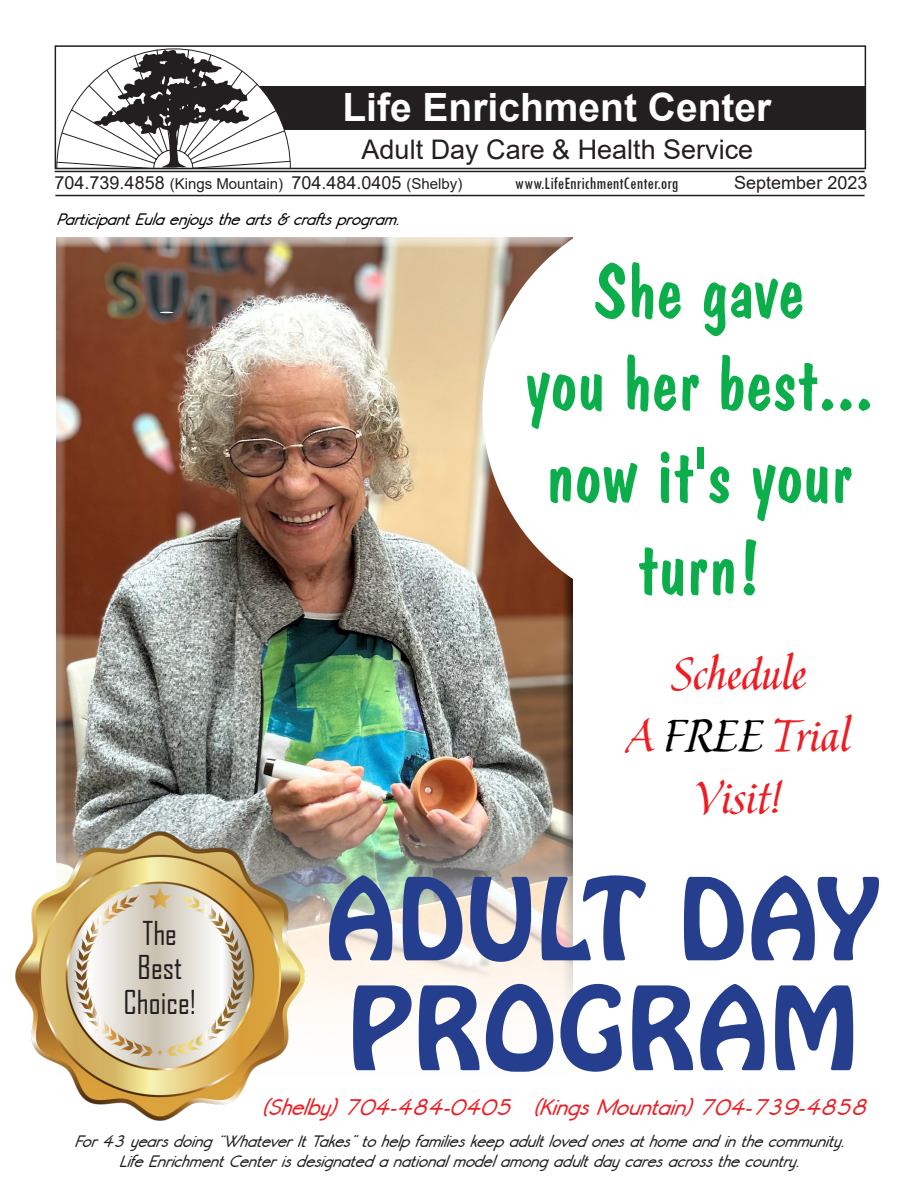
<style>
.page{position:relative;width:918px;height:1188px;background:#fff}
.page>*{position:absolute;margin:0;border:0;box-sizing:border-box;transform-origin:0 0}
.t1{font:101.85px "Hobo Std";letter-spacing:.02em;color:#253f8e}
.t2{font:100.35px "Hobo Std";letter-spacing:.02em;color:#253f8e}
.t3{font:77.25px/92.2px "Dom Casual BT";color:#0cae4c;text-align:center}
.t4{font:700 43.5px/61.8px "Havix Hmk";color:#ee1d23;text-align:center}
.t5{font:700 39px "Arial";color:#fff}
.t6{font:31.5px "Agency FB";color:#231f20}
.t7{font:27px "Arial";color:#231f20}
.t8{font:italic 22.5px "Register Sans BTN Bold";color:#ee1d23}
.t9{font:18px "Arial";color:#231f20}
.t10{font:condensed 18px "Tw Cen";color:#231f20}
.t11{font:italic 16.5px "Register Sans BTN Bold";color:#231f20}
.t12{font:italic 16.5px "Register Sans BTN Bold";color:#000}
.s1{font-size:15px}
.s2{color:#000}
</style>
<div class="page">
<div style="left:55px;top:237px;width:518px;height:859px;background:#231f20;opacity:.75"></div>
<div style="left:236px;top:86px;width:629px;height:43px;background:#231f20"></div>
<svg style="left:58px;top:48px;width:233px;height:118px"></svg>
<hr style="left:55px;top:171px;width:810px;height:1px;background:#231f20">
<hr style="left:55px;top:195px;width:810px;height:1px;background:#231f20">
<svg style="left:160px;top:312px;width:14px;height:1px"></svg>
<div style="left:55px;top:45px;width:811px;height:124px;border:2px solid #231f20"></div>
<img style="left:15px;top:829px;width:291px;height:292px">
<div style="left:482px;top:202px;width:416px;height:413px;background:#fff;border-radius:50%"></div>
<p class="t5" style="left:342px;top:80px;width:431px">Life Enrichment Center</p>
<p class="t7" style="left:362px;top:131px;width:393px">Adult Day Care &amp; Health Service</p>
<p class="t9" style="left:55px;top:170px;width:409px">704.739.4858 <span class="s1">(Kings Mountain)</span> 704.484.0405 <span class="s1">(Shelby)</span></p>
<p class="t10" style="left:515px;top:172px;width:165px">www.LifeEnrichmentCenter.org</p>
<p class="t9" style="left:734px;top:170px;width:135px">September 2023</p>
<p class="t12" style="left:56px;top:210px;width:352px">ParticipantEulaenjoysthearts&amp;craftsprogram.</p>
<p class="t3" style="left:594px;top:244px;width:212px">She gave</p>
<p class="t3" style="left:525px;top:337px;width:350px">you her best...</p>
<p class="t3" style="left:547px;top:429px;width:307px">now it's your turn!</p>
<p class="t4" style="left:672px;top:645px;width:137px">Schedule</p>
<p class="t4" style="left:628px;top:707px;width:224px">A <span class="s2">FREE</span> Trial<br>Visit!</p>
<p class="t6" style="left:143px;top:914px;width:36px">The</p>
<p class="t6" style="left:138px;top:948px;width:46px">Best</p>
<p class="t6" style="left:124px;top:983px;width:74px">Choice!</p>
<p class="t2" style="left:326px;top:850px;width:556px">ADULT DAY</p>
<p class="t1" style="left:348px;top:958px;width:512px">PROGRAM</p>
<p class="t8" style="left:262px;top:1095px;width:614px">(Shelby)704-484-0405 (KingsMountain)704-739-4858</p>
<p class="t11" style="left:74px;top:1133px;width:779px">For43yearsdoing“WhateverItTakes”tohelpfamilieskeepadultlovedonesathomeandinthecommunity.</p>
<p class="t11" style="left:119px;top:1152px;width:689px">LifeEnrichmentCenterisdesignatedanationalmodelamongadultdaycaresacrossthecountry.</p>
</div>
